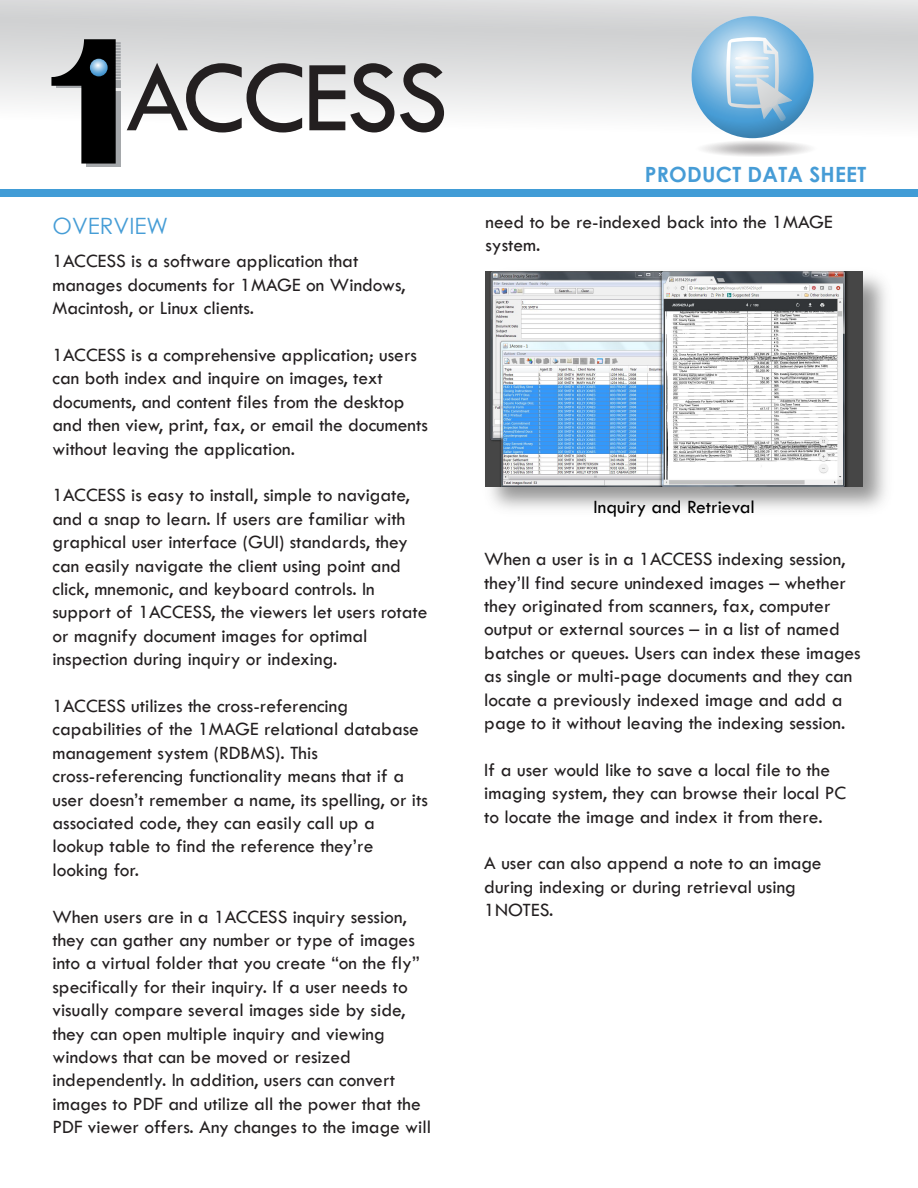
<style>
.page{position:relative;width:918px;height:1188px;background:#fff}
.page>*{position:absolute;margin:0;border:0;box-sizing:border-box;transform-origin:0 0}
.t1{font:104.4px "Tw Cen";letter-spacing:-.025em;color:#231f20}
.t2{font:22.5px "Century Gothic";color:#469dd6}
.t3{font:700 21px "Century Gothic";letter-spacing:.01em;color:#469cd6}
.t4{font:19.5px/23.4px "Tw Cen";color:#231f20}
.t5{font:19.5px "Tw Cen";color:#000}
</style>
<div class="page">
<img style="left:485px;top:271px;width:401px;height:238px">
<img style="left:486px;top:271px;width:377px;height:215px">
<div style="left:0;top:189px;width:918px;height:8px;background:#419cd6"></div>
<div style="left:0;top:0;width:918px;height:189px;background:linear-gradient(to bottom,#cecfd0,#fff)"></div>
<hr style="left:86px;top:164px;width:35px;height:2px;background:#a5a8ab">
<svg style="left:51px;top:39px;width:70px;height:125px"></svg>
<svg style="left:90px;top:59px;width:18px;height:17px"></svg>
<svg style="left:609px;top:131px;width:287px;height:26px"></svg>
<svg style="left:692px;top:16px;width:122px;height:122px;background:#6daed9"></svg>
<svg style="left:726px;top:37px;width:66px;height:85px;background:#a7cce4"></svg>
<p class="t1" style="left:126px;top:35px;width:324px">ACCESS</p>
<p class="t3" style="left:645px;top:158px;width:223px">PRODUCT DATA SHEET</p>
<p class="t2" style="left:52px;top:210px;width:117px">OVERVIEW</p>
<p class="t4" style="left:486px;top:210px;width:349px">need to be re-indexed back into the 1MAGE system.</p>
<p class="t4" style="left:52px;top:249px;width:355px">1ACCESS is a software application that manages documents for 1MAGE on Windows,<br>Macintosh, or Linux clients.</p>
<p class="t4" style="left:52px;top:343px;width:377px">1ACCESS is a comprehensive application; users can both index and inquire on images, text documents, and content files from the desktop and then view, print, fax, or email the documents without leaving the application.</p>
<p class="t4" style="left:52px;top:483px;width:377px">1ACCESS is easy to install, simple to navigate, and a snap to learn. If users are familiar with graphical user interface (GUI) standards, they can easily navigate the client using point and click, mnemonic, and keyboard controls. In support of 1ACCESS, the viewers let users rotate or magnify document images for optimal inspection during inquiry or indexing.</p>
<p class="t4" style="left:52px;top:694px;width:377px">1ACCESS utilizes the cross-referencing capabilities of the 1MAGE relational database management system (RDBMS). This cross-referencing functionality means that if a user doesn’t remember a name, its spelling, or its associated code, they can easily call up a lookup table to find the reference they’re looking for.</p>
<p class="t4" style="left:52px;top:905px;width:380px">When users are in a 1ACCESS inquiry session, they can gather any number or type of images into a virtual folder that you create “on the fly” specifically for their inquiry. If a user needs to visually compare several images side by side, they can open multiple inquiry and viewing windows that can be moved or resized independently. In addition, users can convert images to PDF and utilize all the power that the PDF viewer offers. Any changes to the image will</p>
<p class="t5" style="left:594px;top:495px;width:163px">Inquiry and Retrieval</p>
<p class="t4" style="left:484px;top:547px;width:378px">When a user is in a 1ACCESS indexing session, they’ll find secure unindexed images – whether they originated from scanners, fax, computer output or external sources – in a list of named batches or queues. Users can index these images as single or multi-page documents and they can locate a previously indexed image and add a page to it without leaving the indexing session.</p>
<p class="t4" style="left:484px;top:758px;width:364px">If a user would like to save a local file to the imaging system, they can browse their local PC to locate the image and index it from there.</p>
<p class="t4" style="left:484px;top:852px;width:339px">A user can also append a note to an image during indexing or during retrieval using<br>1NOTES.</p>
</div>
